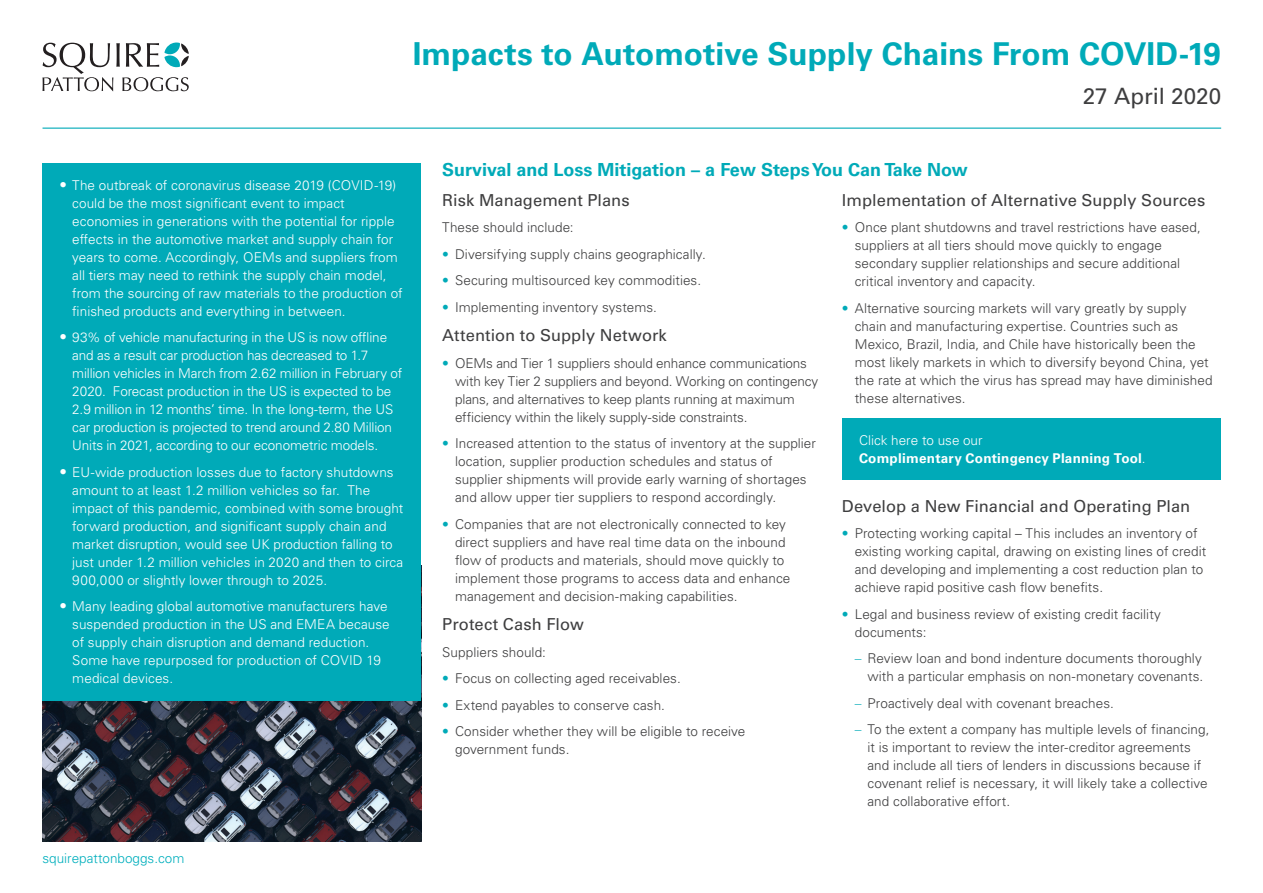
<style>
.page{position:relative;width:1263px;height:893px;background:#fff}
.page>*{position:absolute;margin:0;border:0;box-sizing:border-box;transform-origin:0 0}
.t1{font:700 31.5px "Univers LTCYR 65";color:#00aab8}
.t2{font:22.5px "Univers LTCYR 55 Roman";color:#3e3e3f}
.t3{font:700 18px "Univers LTCYR 65";color:#00aab8}
.t4{font:16.5px "Univers LTCYR 55 Roman";color:#3e3e3f}
.t5{font:300 13.5px/18px "Univers LTCYR 45";letter-spacing:.005em;color:#3e3e3f}
.t6{font:300 13.5px/18px "Univers LTCYR 45";color:#fff}
.t7{font:700 13.5px "Univers LTCYR 65";letter-spacing:.015em;color:#fff}
.t8{font:300 13.5px "Univers LTCYR 45";color:#00afbd}
.s1{font-family:"Univers LTCYR 47 Light Cond";font-weight:400;font-size:15px}
.s2{color:#00aab8}
.s3{font-family:"Univers LTCYR 45";font-weight:300}
.s4{font-family:"Univers LTCYR 47 Light Cond";font-weight:400;color:#00aab8}
</style>
<div class="page">
<hr style="left:43px;top:128px;width:1178px;height:1px;background:#00aab8">
<svg style="left:43px;top:43px;width:146px;height:48px"></svg>
<div style="left:842px;top:418px;width:378px;height:62px;background:#00aab8"></div>
<img style="left:42px;top:566px;width:379px;height:276px">
<div style="left:43px;top:163px;width:378px;height:537px;background:#00aab8"></div>
<h1 class="t1" style="left:413px;top:32px;width:810px">Impacts to Automotive Supply Chains From COVID-19</h1>
<h2 class="t2" style="left:1083px;top:80px;width:140px">27 April 2020</h2>
<p class="t6" style="left:72px;top:176px;width:332px;text-indent:-13px"><span class="s1">•</span> The outbreak of coronavirus disease 2019 (COVID-19) could be the most significant event to impact economies in generations with the potential for ripple effects in the automotive market and supply chain for years to come. Accordingly, OEMs and suppliers from all tiers may need to rethink the supply chain model, from the sourcing of raw materials to the production of finished products and everything in between.</p>
<p class="t6" style="left:72px;top:328px;width:331px;text-indent:-13px"><span class="s1">•</span> 93% of vehicle manufacturing in the US is now offline and as a result car production has decreased to 1.7 million vehicles in March from 2.62 million in February of 2020. Forecast production in the US is expected to be 2.9 million in 12 months’ time. In the long-term, the US car production is projected to trend around 2.80 Million Units in 2021, according to our econometric models.</p>
<p class="t6" style="left:72px;top:463px;width:332px;text-indent:-13px"><span class="s1">•</span> EU-wide production losses due to factory shutdowns amount to at least 1.2 million vehicles so far. The impact of this pandemic, combined with some brought forward production, and significant supply chain and market disruption, would see UK production falling to just under 1.2 million vehicles in 2020 and then to circa 900,000 or slightly lower through to 2025.</p>
<p class="t6" style="left:72px;top:597px;width:319px;text-indent:-13px"><span class="s1">•</span> Many leading global automotive manufacturers have suspended production in the US and EMEA because of supply chain disruption and demand reduction.<br>Some have repurposed for production of COVID 19 medical devices.</p>
<p class="t8" style="left:43px;top:850px;width:143px">squirepattonboggs.com</p>
<h3 class="t3" style="left:442px;top:157px;width:527px">Survival and Loss Mitigation – a Few Steps You Can Take Now</h3>
<p class="t4" style="left:442px;top:188px;width:189px">Risk Management Plans</p>
<p class="t5" style="left:442px;top:218px;width:133px">These should include:</p>
<p class="t5" style="left:442px;top:244px;width:265px"><span class="s2">•</span> Diversifying supply chains geographically.</p>
<p class="t5" style="left:442px;top:271px;width:260px"><span class="s2">•</span> Securing multisourced key commodities.</p>
<p class="t5" style="left:442px;top:297px;width:216px"><span class="s2">•</span> Implementing inventory systems.</p>
<p class="t4" style="left:442px;top:324px;width:226px">Attention to Supply Network</p>
<p class="t5" style="left:455px;top:353px;width:365px;text-indent:-13px"><span class="s2">•</span> OEMs and Tier 1 suppliers should enhance communications with key Tier 2 suppliers and beyond. Working on contingency plans, and alternatives to keep plants running at maximum efficiency within the likely supply-side constraints.</p>
<p class="t5" style="left:455px;top:434px;width:362px;text-indent:-13px"><span class="s2">•</span> Increased attention to the status of inventory at the supplier location, supplier production schedules and status of supplier shipments will provide early warning of shortages and allow upper tier suppliers to respond accordingly.</p>
<p class="t5" style="left:455px;top:514px;width:337px;text-indent:-13px"><span class="s2">•</span> Companies that are not electronically connected to key direct suppliers and have real time data on the inbound flow of products and materials, should move quickly to implement those programs to access data and enhance management and decision-making capabilities.</p>
<p class="t4" style="left:442px;top:613px;width:143px">Protect Cash Flow</p>
<p class="t5" style="left:442px;top:642px;width:105px">Suppliers should:</p>
<p class="t5" style="left:442px;top:669px;width:240px"><span class="s2">•</span> Focus on collecting aged receivables.</p>
<p class="t5" style="left:442px;top:695px;width:224px"><span class="s2">•</span> Extend payables to conserve cash.</p>
<p class="t5" style="left:455px;top:722px;width:292px;text-indent:-13px"><span class="s2">•</span> Consider whether they will be eligible to receive government funds.</p>
<p class="t4" style="left:842px;top:188px;width:365px">Implementation of Alternative Supply Sources</p>
<p class="t5" style="left:855px;top:218px;width:348px;text-indent:-13px"><span class="s2">•</span> Once plant shutdowns and travel restrictions have eased, suppliers at all tiers should move quickly to engage secondary supplier relationships and secure additional critical inventory and capacity.</p>
<p class="t5" style="left:855px;top:298px;width:359px;text-indent:-13px"><span class="s2">•</span> Alternative sourcing markets will vary greatly by supply chain and manufacturing expertise. Countries such as Mexico, Brazil, India, and Chile have historically been the most likely markets in which to diversify beyond China, yet the rate at which the virus has spread may have diminished these alternatives.</p>
<p class="t6" style="left:859px;top:431px;width:125px">Click here to use our</p>
<p class="t7" style="left:859px;top:449px;width:288px">Complimentary Contingency Planning Tool<span class="s3">.</span></p>
<p class="t4" style="left:842px;top:494px;width:350px">Develop a New Financial and Operating Plan</p>
<p class="t5" style="left:855px;top:524px;width:353px;text-indent:-13px"><span class="s2">•</span> Protecting working capital – This includes an inventory of existing working capital, drawing on existing lines of credit and developing and implementing a cost reduction plan to achieve rapid positive cash flow benefits.</p>
<p class="t5" style="left:855px;top:604px;width:308px;text-indent:-13px"><span class="s2">•</span> Legal and business review of existing credit facility documents:</p>
<p class="t5" style="left:855px;top:649px;width:350px;text-align:right"><span class="s4">–</span> Review loan and bond indenture documents thoroughly with a particular emphasis on non-monetary covenants.</p>
<p class="t5" style="left:855px;top:693px;width:261px"><span class="s4">–</span> Proactively deal with covenant breaches.</p>
<p class="t5" style="left:867px;top:720px;width:344px;text-indent:-13px"><span class="s4">–</span> To the extent a company has multiple levels of financing, it is important to review the inter-creditor agreements and include all tiers of lenders in discussions because if covenant relief is necessary, it will likely take a collective and collaborative effort.</p>
</div>
